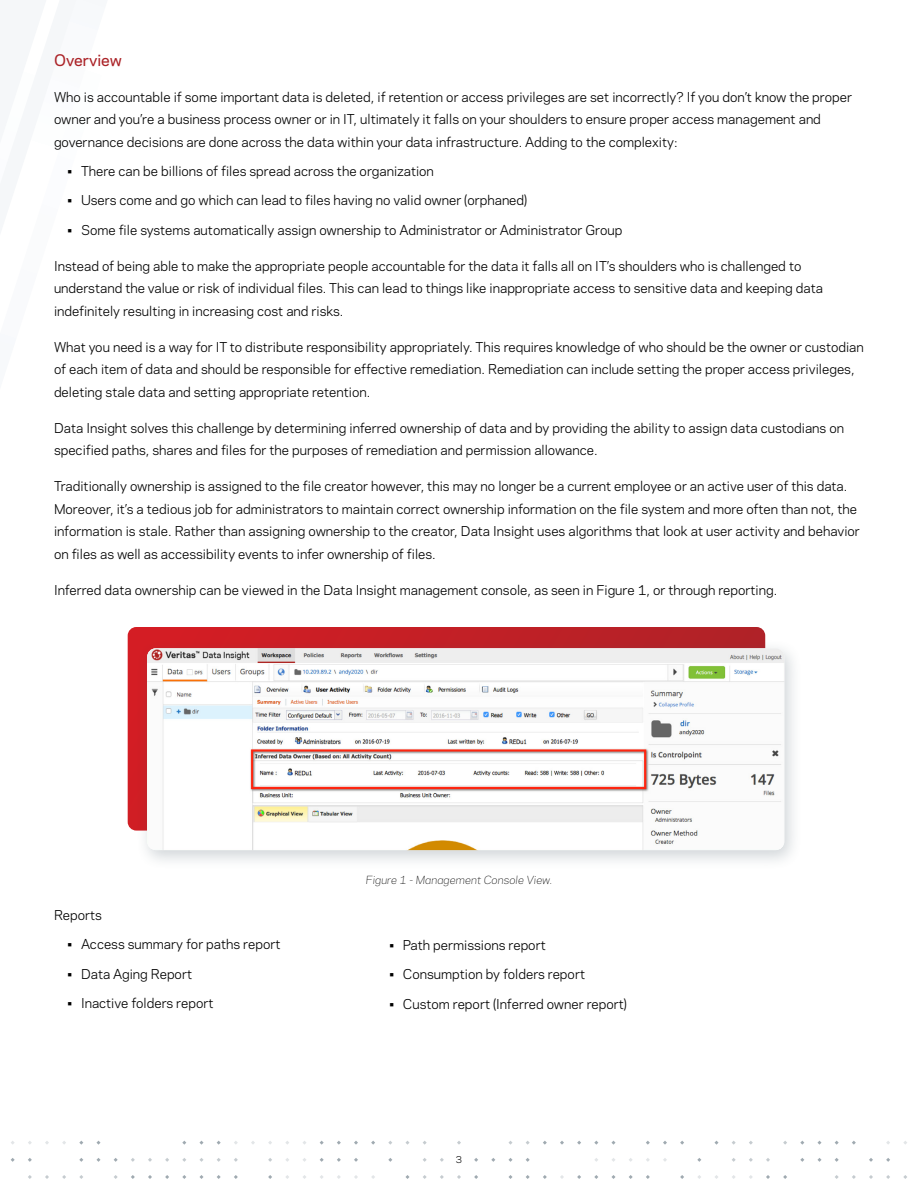
<style>
.page{position:relative;width:918px;height:1188px;background:#fff}
.page>*{position:absolute;margin:0;border:0;box-sizing:border-box;transform-origin:0 0}
.Paragraph_Title{font:500 15px "Polaris";color:#ab2328}
.Body_Copy{font:12.75px/22.5px "Polaris";color:#000}
.t1{font:italic 300 10.5px "Polaris";color:#000}
.t2{font:9px "Polaris";color:#000}
</style>
<div class="page">
<svg style="left:783px;top:1175px;width:4px;height:4px"></svg>
<svg style="left:766px;top:1158px;width:4px;height:4px"></svg>
<svg style="left:766px;top:1175px;width:4px;height:4px"></svg>
<svg style="left:749px;top:1158px;width:4px;height:4px"></svg>
<svg style="left:714px;top:1141px;width:5px;height:4px"></svg>
<svg style="left:697px;top:1158px;width:4px;height:4px"></svg>
<svg style="left:680px;top:1141px;width:4px;height:4px"></svg>
<svg style="left:680px;top:1175px;width:4px;height:4px"></svg>
<svg style="left:663px;top:1141px;width:4px;height:4px"></svg>
<svg style="left:646px;top:1141px;width:4px;height:4px"></svg>
<svg style="left:646px;top:1175px;width:4px;height:4px"></svg>
<svg style="left:629px;top:1175px;width:4px;height:4px"></svg>
<svg style="left:611px;top:1141px;width:5px;height:4px"></svg>
<svg style="left:611px;top:1175px;width:5px;height:4px"></svg>
<svg style="left:594px;top:1175px;width:4px;height:4px"></svg>
<svg style="left:577px;top:1141px;width:4px;height:4px"></svg>
<svg style="left:577px;top:1175px;width:4px;height:4px"></svg>
<svg style="left:560px;top:1141px;width:4px;height:4px"></svg>
<svg style="left:560px;top:1175px;width:4px;height:4px"></svg>
<svg style="left:543px;top:1141px;width:4px;height:4px"></svg>
<svg style="left:543px;top:1175px;width:4px;height:4px"></svg>
<svg style="left:526px;top:1158px;width:4px;height:4px"></svg>
<svg style="left:526px;top:1175px;width:4px;height:4px"></svg>
<svg style="left:508px;top:1141px;width:5px;height:4px"></svg>
<svg style="left:508px;top:1158px;width:5px;height:4px"></svg>
<svg style="left:508px;top:1175px;width:5px;height:4px"></svg>
<svg style="left:491px;top:1158px;width:4px;height:4px"></svg>
<svg style="left:474px;top:1158px;width:4px;height:4px"></svg>
<svg style="left:474px;top:1175px;width:4px;height:4px"></svg>
<svg style="left:457px;top:1141px;width:4px;height:4px"></svg>
<svg style="left:457px;top:1175px;width:4px;height:4px"></svg>
<svg style="left:440px;top:1158px;width:4px;height:4px"></svg>
<svg style="left:440px;top:1175px;width:4px;height:4px"></svg>
<svg style="left:423px;top:1175px;width:4px;height:4px"></svg>
<svg style="left:405px;top:1141px;width:5px;height:4px"></svg>
<svg style="left:405px;top:1175px;width:5px;height:4px"></svg>
<svg style="left:388px;top:1158px;width:4px;height:4px"></svg>
<svg style="left:371px;top:1141px;width:4px;height:4px"></svg>
<svg style="left:354px;top:1141px;width:4px;height:4px"></svg>
<svg style="left:354px;top:1158px;width:4px;height:4px"></svg>
<svg style="left:354px;top:1175px;width:4px;height:4px"></svg>
<svg style="left:337px;top:1141px;width:4px;height:4px"></svg>
<svg style="left:337px;top:1158px;width:4px;height:4px"></svg>
<svg style="left:320px;top:1158px;width:4px;height:4px"></svg>
<svg style="left:268px;top:1158px;width:4px;height:4px"></svg>
<svg style="left:268px;top:1175px;width:4px;height:4px"></svg>
<svg style="left:234px;top:1158px;width:4px;height:4px"></svg>
<svg style="left:234px;top:1175px;width:4px;height:4px"></svg>
<svg style="left:217px;top:1175px;width:4px;height:4px"></svg>
<svg style="left:199px;top:1141px;width:5px;height:4px"></svg>
<svg style="left:199px;top:1158px;width:5px;height:4px"></svg>
<svg style="left:199px;top:1175px;width:5px;height:4px"></svg>
<svg style="left:182px;top:1175px;width:4px;height:4px"></svg>
<svg style="left:165px;top:1158px;width:4px;height:4px"></svg>
<svg style="left:165px;top:1175px;width:4px;height:4px"></svg>
<svg style="left:148px;top:1158px;width:4px;height:4px"></svg>
<svg style="left:148px;top:1175px;width:4px;height:4px"></svg>
<svg style="left:131px;top:1158px;width:4px;height:4px"></svg>
<svg style="left:131px;top:1175px;width:4px;height:4px"></svg>
<svg style="left:114px;top:1158px;width:4px;height:4px"></svg>
<svg style="left:114px;top:1175px;width:4px;height:4px"></svg>
<svg style="left:96px;top:1141px;width:5px;height:4px"></svg>
<svg style="left:96px;top:1158px;width:5px;height:4px"></svg>
<svg style="left:79px;top:1158px;width:4px;height:4px"></svg>
<svg style="left:79px;top:1175px;width:4px;height:4px"></svg>
<svg style="left:62px;top:1175px;width:4px;height:4px"></svg>
<svg style="left:45px;top:1175px;width:4px;height:4px"></svg>
<svg style="left:28px;top:1158px;width:4px;height:4px"></svg>
<svg style="left:28px;top:1175px;width:4px;height:4px"></svg>
<svg style="left:11px;top:1158px;width:4px;height:4px"></svg>
<svg style="left:903px;top:1175px;width:4px;height:4px"></svg>
<svg style="left:886px;top:1158px;width:4px;height:4px"></svg>
<svg style="left:886px;top:1175px;width:4px;height:4px"></svg>
<svg style="left:869px;top:1158px;width:4px;height:4px"></svg>
<svg style="left:869px;top:1175px;width:4px;height:4px"></svg>
<svg style="left:852px;top:1141px;width:4px;height:4px"></svg>
<svg style="left:852px;top:1175px;width:4px;height:4px"></svg>
<svg style="left:835px;top:1158px;width:4px;height:4px"></svg>
<svg style="left:835px;top:1175px;width:4px;height:4px"></svg>
<svg style="left:817px;top:1141px;width:5px;height:4px"></svg>
<svg style="left:817px;top:1158px;width:5px;height:4px"></svg>
<svg style="left:800px;top:1158px;width:4px;height:4px"></svg>
<svg style="left:128px;top:627px;width:637px;height:204px;background:#c52026"></svg>
<div style="left:136px;top:639px;width:667px;height:231px;background:#425563;opacity:.25"></div>
<img style="left:147px;top:648px;width:637px;height:202px">
<p class="Paragraph_Title" style="left:54px;top:49px;width:69px">Overview</p>
<p class="Body_Copy" style="left:54px;top:85px;width:800px">Who is accountable if some important data is deleted, if retention or access privileges are set incorrectly? If you don’t know the proper owner and you’re a business process owner or in IT, ultimately it falls on your shoulders to ensure proper access management and governance decisions are done across the data within your data infrastructure. Adding to the complexity:</p>
<p class="Body_Copy" style="left:68px;top:159px;width:368px">• There can be billions of files spread across the organization</p>
<p class="Body_Copy" style="left:68px;top:189px;width:461px">• Users come and go which can lead to files having no valid owner (orphaned)</p>
<p class="Body_Copy" style="left:68px;top:218px;width:556px">• Some file systems automatically assign ownership to Administrator or Administrator Group</p>
<p class="Body_Copy" style="left:54px;top:254px;width:771px">Instead of being able to make the appropriate people accountable for the data it falls all on IT’s shoulders who is challenged to understand the value or risk of individual files. This can lead to things like inappropriate access to sensitive data and keeping data indefinitely resulting in increasing cost and risks.</p>
<p class="Body_Copy" style="left:54px;top:335px;width:811px">What you need is a way for IT to distribute responsibility appropriately. This requires knowledge of who should be the owner or custodian of each item of data and should be responsible for effective remediation. Remediation can include setting the proper access privileges, deleting stale data and setting appropriate retention.</p>
<p class="Body_Copy" style="left:54px;top:416px;width:792px">Data Insight solves this challenge by determining inferred ownership of data and by providing the ability to assign data custodians on specified paths, shares and files for the purposes of remediation and permission allowance.</p>
<p class="Body_Copy" style="left:54px;top:474px;width:808px">Traditionally ownership is assigned to the file creator however, this may no longer be a current employee or an active user of this data.<br>Moreover, it’s a tedious job for administrators to maintain correct ownership information on the file system and more often than not, the information is stale. Rather than assigning ownership to the creator, Data Insight uses algorithms that look at user activity and behavior on files as well as accessibility events to infer ownership of files.</p>
<p class="Body_Copy" style="left:54px;top:578px;width:725px">Inferred data ownership can be viewed in the Data Insight management console, as seen in Figure 1, or through reporting.</p>
<p class="Body_Copy" style="left:54px;top:903px;width:49px">Reports</p>
<p class="Body_Copy" style="left:68px;top:933px;width:214px">• Access summary for paths report</p>
<p class="Body_Copy" style="left:68px;top:962px;width:126px">• Data Aging Report</p>
<p class="Body_Copy" style="left:68px;top:991px;width:147px">• Inactive folders report</p>
<p class="t1" style="left:366px;top:872px;width:188px">Figure 1 - Management Console View.</p>
<p class="Body_Copy" style="left:389px;top:933px;width:158px">• Path permissions report</p>
<p class="Body_Copy" style="left:389px;top:963px;width:197px">• Consumption by folders report</p>
<p class="Body_Copy" style="left:389px;top:992px;width:239px">• Custom report (Inferred owner report)</p>
<p class="t2" style="left:456px;top:1153px;width:8px">3</p>
</div>
